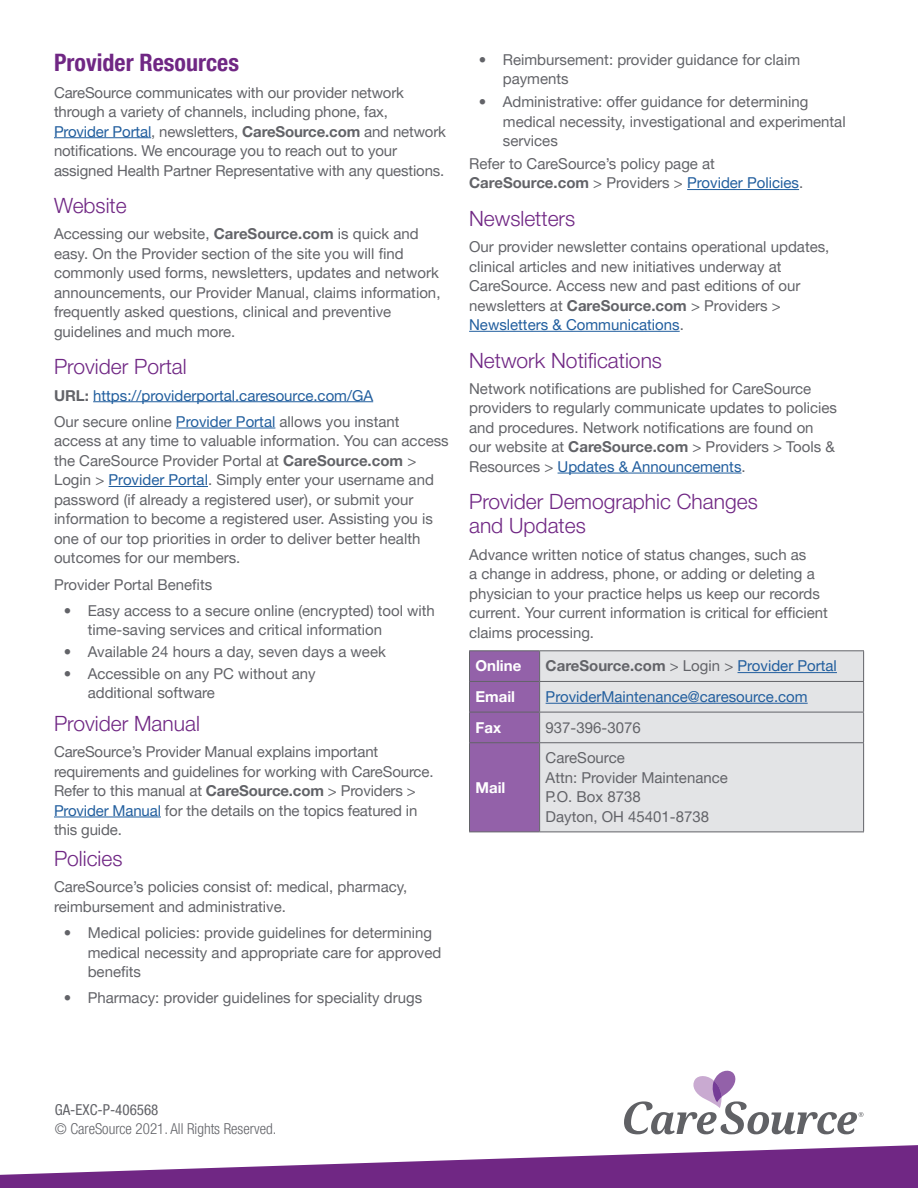
<style>
.page{position:relative;width:918px;height:1188px;background:#fff}
.page>*{position:absolute;margin:0;border:0;box-sizing:border-box;transform-origin:0 0}
.t1{font:700 condensed 24px "Helvetica Neue LT Pro";color:#702784}
.t2{font:300 21px/24px "Helvetica Neue LT Pro";color:#702784}
.t3{font:15px/19.5px "Helvetica Neue LT Pro";color:#626368}
.t4{font:15px/26.2px "Helvetica Neue LT Pro";color:#215e9e}
.t5{font:700 15px "Helvetica Neue LT Pro";color:#626368}
.t6{font:300 condensed 15px "Helvetica Neue LT Pro";color:#626368}
.t7{font:700 15px "Helvetica Neue LT Pro";color:#fff}
.t8{font:condensed 15px "Helvetica Neue LT Pro";color:#626368}
.s1{color:#215e9e}
.s2{font-weight:700}
.s3{font-weight:700;color:#626368}
.s4{color:#626368}
.s5{font-weight:400}
.s6{font-weight:400;color:#215e9e}
</style>
<div class="page">
<hr style="left:54px;top:137px;width:97px;height:1px;background:#215e9e">
<hr style="left:93px;top:401px;width:280px;height:1px;background:#215e9e">
<hr style="left:176px;top:428px;width:99px;height:1px;background:#215e9e">
<hr style="left:109px;top:486px;width:99px;height:1px;background:#215e9e">
<hr style="left:54px;top:817px;width:107px;height:1px;background:#215e9e">
<hr style="left:687px;top:189px;width:112px;height:1px;background:#215e9e">
<hr style="left:469px;top:331px;width:211px;height:1px;background:#215e9e">
<hr style="left:558px;top:473px;width:184px;height:1px;background:#215e9e">
<div style="left:470px;top:651px;width:69px;height:181px;background:#9361a9"></div>
<div style="left:540px;top:651px;width:323px;height:181px;background:#e3e4e6"></div>
<hr style="left:469px;top:650px;width:71px;height:1px;background:#626368">
<hr style="left:469px;top:651px;width:1px;height:30px;background:#626368">
<hr style="left:540px;top:650px;width:324px;height:1px;background:#626368">
<hr style="left:539px;top:651px;width:1px;height:30px;background:#626368">
<hr style="left:863px;top:651px;width:1px;height:30px;background:#626368">
<hr style="left:469px;top:681px;width:71px;height:1px;background:#626368">
<hr style="left:469px;top:682px;width:1px;height:30px;background:#626368">
<hr style="left:540px;top:681px;width:324px;height:1px;background:#626368">
<hr style="left:539px;top:682px;width:1px;height:30px;background:#626368">
<hr style="left:863px;top:682px;width:1px;height:30px;background:#626368">
<hr style="left:469px;top:712px;width:71px;height:1px;background:#626368">
<hr style="left:469px;top:712px;width:1px;height:30px;background:#626368">
<hr style="left:540px;top:712px;width:324px;height:1px;background:#626368">
<hr style="left:539px;top:712px;width:1px;height:30px;background:#626368">
<hr style="left:863px;top:712px;width:1px;height:30px;background:#626368">
<hr style="left:469px;top:742px;width:71px;height:1px;background:#626368">
<hr style="left:469px;top:743px;width:1px;height:89px;background:#626368">
<hr style="left:540px;top:742px;width:324px;height:1px;background:#626368">
<hr style="left:539px;top:743px;width:1px;height:89px;background:#626368">
<hr style="left:863px;top:743px;width:1px;height:89px;background:#626368">
<hr style="left:469px;top:832px;width:71px;height:1px;background:#626368">
<hr style="left:540px;top:832px;width:324px;height:1px;background:#626368">
<hr style="left:738px;top:672px;width:99px;height:1px;background:#215e9e">
<hr style="left:546px;top:703px;width:262px;height:1px;background:#215e9e">
<svg style="left:0;top:1145px;width:918px;height:43px"></svg>
<svg style="left:624px;top:1071px;width:239px;height:63px"></svg>
<h1 class="t1" style="left:54px;top:48px;width:186px">Provider Resources</h1>
<p class="t3" style="left:54px;top:82px;width:394px">CareSource communicates with our provider network through a variety of channels, including phone, fax, <span class="s1">Provider Portal</span>, newsletters, <span class="s2">CareSource.com</span> and network notifications. We encourage you to reach out to your assigned Health Partner Representative with any questions.</p>
<h2 class="t2" style="left:54px;top:193px;width:74px">Website</h2>
<p class="t3" style="left:54px;top:224px;width:388px">Accessing our website, <span class="s2">CareSource.com</span> is quick and easy. On the Provider section of the site you will find commonly used forms, newsletters, updates and network announcements, our Provider Manual, claims information, frequently asked questions, clinical and preventive guidelines and much more.</p>
<h2 class="t2" style="left:54px;top:354px;width:134px">Provider Portal</h2>
<p class="t4" style="left:54px;top:382px;width:347px"><span class="s3">URL:</span> https://providerportal.caresource.com/GA<br><span class="s4">Our secure online</span> Provider Portal <span class="s4">allows you instant</span></p>
<p class="t3" style="left:54px;top:431px;width:396px">access at any time to valuable information. You can access the CareSource Provider Portal at <span class="s2">CareSource.com</span> &gt; Login &gt; <span class="s1">Provider Portal</span>. Simply enter your username and password (if already a registered user), or submit your information to become a registered user. Assisting you is one of our top priorities in order to deliver better health outcomes for our members.</p>
<p class="t3" style="left:54px;top:574px;width:160px">Provider Portal Benefits</p>
<p class="t3" style="left:88px;top:600px;width:349px;text-indent:-24px">• Easy access to a secure online (encrypted) tool with time-saving services and critical information</p>
<p class="t3" style="left:64px;top:642px;width:324px">• Available 24 hours a day, seven days a week</p>
<p class="t3" style="left:88px;top:663px;width:230px;text-indent:-24px">• Accessible on any PC without any additional software</p>
<h2 class="t2" style="left:54px;top:711px;width:147px">Provider Manual</h2>
<p class="t3" style="left:54px;top:742px;width:381px">CareSource’s Provider Manual explains important requirements and guidelines for working with CareSource.<br>Refer to this manual at <span class="s2">CareSource.com</span> &gt; Providers &gt; <span class="s1">Provider Manual</span> for the details on the topics featured in this guide.</p>
<h2 class="t2" style="left:54px;top:846px;width:70px">Policies</h2>
<p class="t3" style="left:54px;top:877px;width:355px">CareSource’s policies consist of: medical, pharmacy, reimbursement and administrative.</p>
<p class="t3" style="left:88px;top:923px;width:355px;text-indent:-24px">• Medical policies: provide guidelines for determining medical necessity and appropriate care for approved benefits</p>
<p class="t3" style="left:64px;top:988px;width:360px">• Pharmacy: provider guidelines for speciality drugs</p>
<p class="t3" style="left:503px;top:50px;width:299px;text-indent:-24px">• Reimbursement: provider guidance for claim payments</p>
<p class="t3" style="left:503px;top:92px;width:344px;text-indent:-24px">• Administrative: offer guidance for determining medical necessity, investigational and experimental services</p>
<p class="t3" style="left:469px;top:153px;width:336px">Refer to CareSource’s policy page at<br><span class="s2">CareSource.com</span> &gt; Providers &gt; <span class="s1">Provider Policies</span>.</p>
<h2 class="t2" style="left:469px;top:206px;width:108px">Newsletters</h2>
<p class="t3" style="left:469px;top:237px;width:362px">Our provider newsletter contains operational updates, clinical articles and new initiatives underway at CareSource. Access new and past editions of our newsletters at <span class="s2">CareSource.com</span> &gt; Providers &gt; <span class="s1">Newsletters &amp; Communications</span>.</p>
<h2 class="t2" style="left:469px;top:348px;width:194px">Network Notifications</h2>
<p class="t3" style="left:469px;top:378px;width:369px">Network notifications are published for CareSource providers to regularly communicate updates to policies and procedures. Network notifications are found on our website at <span class="s2">CareSource.com</span> &gt; Providers &gt; Tools &amp; Resources &gt; <span class="s1">Updates &amp; Announcements</span>.</p>
<h2 class="t2" style="left:469px;top:490px;width:290px">Provider Demographic Changes and Updates</h2>
<p class="t3" style="left:469px;top:544px;width:360px">Advance written notice of status changes, such as<br>a change in address, phone, or adding or deleting a physician to your practice helps us keep our records current. Your current information is critical for efficient claims processing.</p>
<p class="t7" style="left:476px;top:657px;width:47px">Online</p>
<p class="t5" style="left:546px;top:657px;width:293px">CareSource.com <span class="s5">&gt; Login &gt;</span> <span class="s6">Provider Portal</span></p>
<p class="t7" style="left:476px;top:688px;width:41px">Email</p>
<p class="t4" style="left:546px;top:683px;width:264px">ProviderMaintenance@caresource.com</p>
<p class="t7" style="left:476px;top:718px;width:27px">Fax</p>
<p class="t3" style="left:546px;top:717px;width:97px">937-396-3076</p>
<p class="t7" style="left:476px;top:778px;width:31px">Mail</p>
<p class="t3" style="left:546px;top:748px;width:184px">CareSource<br>Attn: Provider Maintenance<br>P.O. Box 8738<br>Dayton, OH 45401-8738</p>
<p class="t8" style="left:55px;top:1101px;width:105px">GA-EXC-P-406568</p>
<p class="t6" style="left:55px;top:1120px;width:223px">© CareSource 2021. All Rights Reserved.</p>
</div>
